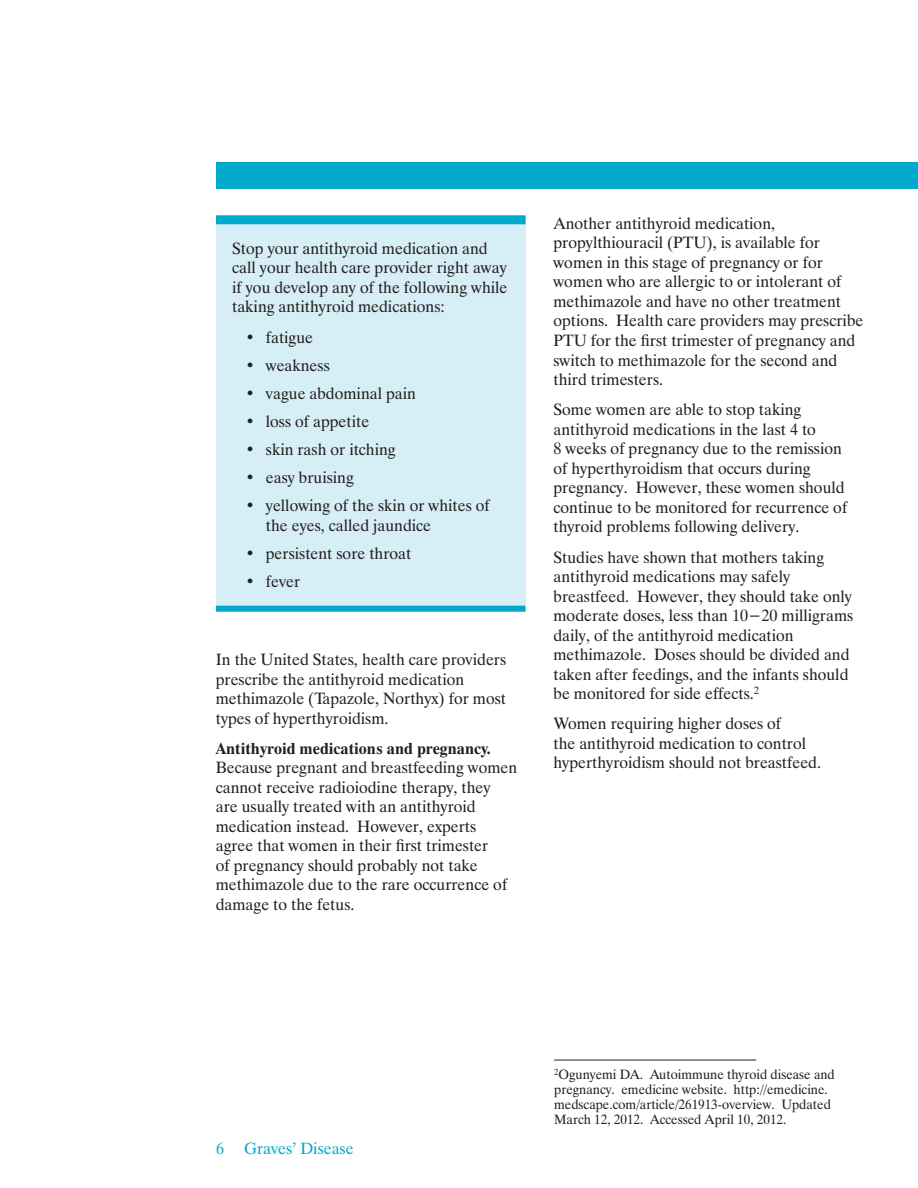
<style>
.page{position:relative;width:918px;height:1188px;background:#fff}
.page>*{position:absolute;margin:0;border:0;box-sizing:border-box;transform-origin:0 0}
.t1{font:16.35px/19.5px "Dutch 801 BT";color:#231f20}
.t2{font:700 16.35px "Dutch 801 BT";color:#231f20}
.t3{font:16.35px "Dutch 801 BT";color:#00a9cc}
.t4{font:13.5px/15px "Dutch 801 BT";color:#231f20}
</style>
<div class="page">
<div style="left:216px;top:216px;width:310px;height:396px;background:#d6eef5"></div>
<div style="left:216px;top:215px;width:310px;height:9px;background:#00a9cc"></div>
<div style="left:216px;top:606px;width:310px;height:6px;background:#00a9cc"></div>
<hr style="left:554px;top:1060px;width:202px;height:1px;background:#231f20">
<div style="left:217px;top:163px;width:700px;height:25px;background:#00a9cc"></div>
<div style="left:216px;top:162px;width:702px;height:27px;border:2px solid #00a9cc"></div>
<p class="t1" style="left:232px;top:238px;width:277px">Stop your antithyroid medication and call your health care provider right away if you develop any of the following while taking antithyroid medications:</p>
<p class="t1" style="left:246px;top:327px;width:69px">• fatigue</p>
<p class="t1" style="left:246px;top:355px;width:86px">• weakness</p>
<p class="t1" style="left:246px;top:383px;width:172px">• vague abdominal pain</p>
<p class="t1" style="left:246px;top:411px;width:125px">• loss of appetite</p>
<p class="t1" style="left:246px;top:440px;width:152px">• skin rash or itching</p>
<p class="t1" style="left:246px;top:468px;width:110px">• easy bruising</p>
<p class="t1" style="left:266px;top:496px;width:226px;text-indent:-20px">• yellowing of the skin or whites of the eyes, called jaundice</p>
<p class="t1" style="left:246px;top:543px;width:167px">• persistent sore throat</p>
<p class="t1" style="left:246px;top:572px;width:56px">• fever</p>
<p class="t1" style="left:216px;top:650px;width:292px">In the United States, health care providers prescribe the antithyroid medication methimazole (Tapazole, Northyx) for most types of hyperthyroidism.</p>
<h5 class="t2" style="left:216px;top:738px;width:276px">Antithyroid medications and pregnancy.</h5>
<p class="t1" style="left:216px;top:758px;width:303px">Because pregnant and breastfeeding women cannot receive radioiodine therapy, they<br>are usually treated with an antithyroid medication instead. However, experts agree that women in their first trimester<br>of pregnancy should probably not take methimazole due to the rare occurrence of damage to the fetus.</p>
<p class="t1" style="left:553px;top:213px;width:311px">Another antithyroid medication, propylthiouracil (PTU), is available for women in this stage of pregnancy or for women who are allergic to or intolerant of methimazole and have no other treatment options. Health care providers may prescribe PTU for the first trimester of pregnancy and switch to methimazole for the second and third trimesters.</p>
<p class="t1" style="left:553px;top:400px;width:295px">Some women are able to stop taking antithyroid medications in the last 4 to<br>8 weeks of pregnancy due to the remission of hyperthyroidism that occurs during pregnancy. However, these women should continue to be monitored for recurrence of thyroid problems following delivery.</p>
<p class="t1" style="left:553px;top:547px;width:301px">Studies have shown that mothers taking antithyroid medications may safely breastfeed. However, they should take only moderate doses, less than 10−20 milligrams daily, of the antithyroid medication methimazole. Doses should be divided and taken after feedings, and the infants should be monitored for side effects.<sup>2</sup></p>
<p class="t1" style="left:554px;top:714px;width:269px">Women requiring higher doses of<br>the antithyroid medication to control hyperthyroidism should not breastfeed.</p>
<p class="t3" style="left:216px;top:1139px;width:139px">6 Graves’ Disease</p>
<p class="t4" style="left:554px;top:1067px;width:282px"><sup>2</sup>Ogunyemi DA. Autoimmune thyroid disease and pregnancy. emedicine website. http://emedicine. medscape.com/article/261913-overview. Updated March 12, 2012. Accessed April 10, 2012.</p>
</div>
